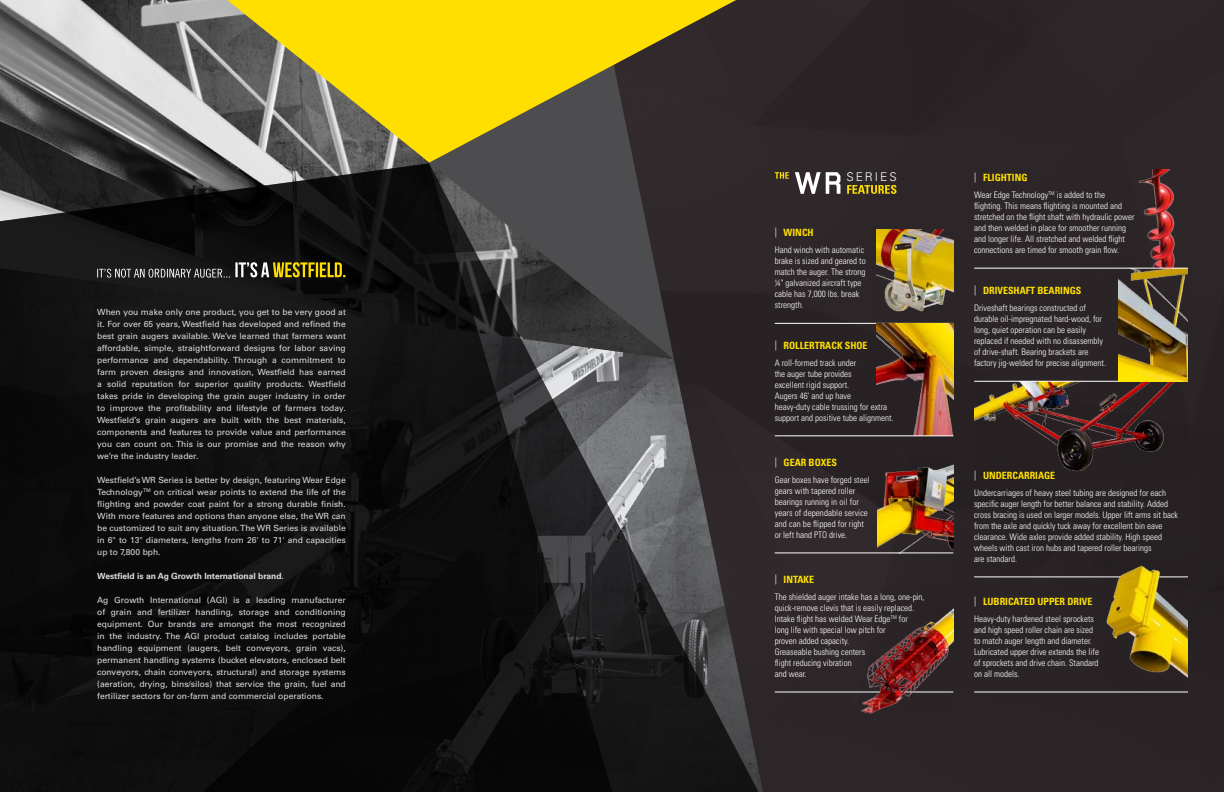
<style>
.page{position:relative;width:1224px;height:792px;background:#fff}
.page>*{position:absolute;margin:0;border:0;box-sizing:border-box;transform-origin:0 0}
.t1{font:300 12px "Univers LT Std";letter-spacing:.16em;color:#fff}
.t2{font:700 condensed 10px "Univers LT Std";color:#ffdf00}
.t3{font:300 condensed 9px/11px "Univers LT Std";color:#fff}
.t4{font:8.5px/12px "Univers LT Std";color:#dcddde;text-align:justify}
.t5{font:700 8.5px "Univers LT Std";color:#dcddde}
.s1{font-weight:300;color:#fff}
</style>
<div class="page">
<div style="left:612px;top:0;width:612px;height:792px;background:#2c2528"></div>
<svg style="left:674px;top:0;width:62px;height:33px"></svg>
<img style="left:0;top:0;width:674px;height:163px">
<svg style="left:615px;top:163px;width:148px;height:629px"></svg>
<svg style="left:0;top:163px;width:615px;height:629px;background:#181819"></svg>
<svg style="left:97px;top:262px;width:248px;height:16px;background:#555134"></svg>
<svg style="left:847px;top:185px;width:50px;height:9px"></svg>
<svg style="left:775px;top:172px;width:14px;height:7px"></svg>
<svg style="left:795px;top:172px;width:45px;height:22px"></svg>
<hr style="left:775px;top:323px;width:178px;height:1px;background:#fff">
<hr style="left:775px;top:692px;width:178px;height:1px;background:#fff">
<hr style="left:974px;top:577px;width:214px;height:1px;background:#fff">
<hr style="left:974px;top:692px;width:214px;height:1px;background:#fff">
<img style="left:877px;top:323px;width:76px;height:113px">
<img style="left:877px;top:229px;width:76px;height:83px">
<img style="left:877px;top:464px;width:76px;height:89px">
<img style="left:858px;top:609px;width:95px;height:105px">
<img style="left:974px;top:382px;width:201px;height:90px">
<img style="left:1106px;top:566px;width:82px;height:126px">
<hr style="left:775px;top:436px;width:178px;height:1px;background:#fff">
<hr style="left:775px;top:553px;width:178px;height:1px;background:#fff">
<hr style="left:974px;top:381px;width:214px;height:1px;background:#fff">
<img style="left:1117px;top:170px;width:71px;height:211px">
<hr style="left:974px;top:268px;width:214px;height:1px;background:#fff">
<p class="t4" style="left:97px;top:306px;width:250px">When you make only one product, you get to be very good at it. For over 65 years, Westfield has developed and refined the best grain augers available. We’ve learned that farmers want affordable, simple, straightforward designs for labor saving performance and dependability. Through a commitment to farm proven designs and innovation, Westfield has earned a solid reputation for superior quality products. Westfield takes pride in developing the grain auger industry in order to improve the profitability and lifestyle of farmers today.<br>Westfield’s grain augers are built with the best materials, components and features to provide value and performance you can count on. This is our promise and the reason why we’re the industry leader.</p>
<p class="t4" style="left:97px;top:474px;width:250px">Westfield’s WR Series is better by design, featuring Wear Edge Technology<sup>TM</sup> on critical wear points to extend the life of the flighting and powder coat paint for a strong durable finish.<br>With more features and options than anyone else, the WR can be customized to suit any situation. The WR Series is available in 6" to 13" diameters, lengths from 26' to 71' and capacities up to 7,800 bph.</p>
<p class="t5" style="left:97px;top:571px;width:188px">Westfield is an Ag Growth International brand.</p>
<p class="t4" style="left:97px;top:594px;width:250px">Ag Growth International (AGI) is a leading manufacturer of grain and fertilizer handling, storage and conditioning equipment. Our brands are amongst the most recognized in the industry. The AGI product catalog includes portable handling equipment (augers, belt conveyors, grain vacs), permanent handling systems (bucket elevators, enclosed belt conveyors, chain conveyors, structural) and storage systems (aeration, drying, bins/silos) that service the grain, fuel and fertilizer sectors for on-farm and commercial operations.</p>
<h1 class="t1" style="left:846px;top:169px;width:52px">SERIES</h1>
<p class="t2" style="left:775px;top:227px;width:40px"><span class="s1">|</span> WINCH</p>
<p class="t3" style="left:775px;top:245px;width:92px">Hand winch with automatic brake is sized and geared to match the auger. The strong ¼" galvanized aircraft type cable has 7,000 Ibs. break strength.</p>
<p class="t2" style="left:775px;top:339px;width:94px"><span class="s1">|</span> ROLLERTRACK SHOE</p>
<p class="t3" style="left:775px;top:357px;width:120px">A roll-formed track under<br>the auger tube provides<br>excellent rigid support.<br>Augers 46' and up have<br>heavy-duty cable trussing for extra support and positive tube alignment.</p>
<p class="t2" style="left:775px;top:456px;width:64px"><span class="s1">|</span> GEAR BOXES</p>
<p class="t3" style="left:775px;top:474px;width:96px">Gear boxes have forged steel gears with tapered roller bearings running in oil for years of dependable service and can be flipped for right or left hand PTO drive.</p>
<p class="t2" style="left:775px;top:573px;width:41px"><span class="s1">|</span> INTAKE</p>
<p class="t3" style="left:775px;top:591px;width:151px">The shielded auger intake has a long, one-pin, quick-remove clevis that is easily replaced.<br>Intake flight has welded Wear Edge<sup>TM</sup> for<br>long life with special low pitch for<br>proven added capacity.<br>Greaseable bushing centers<br>flight reducing vibration<br>and wear.</p>
<p class="t2" style="left:974px;top:171px;width:54px"><span class="s1">|</span> FLIGHTING</p>
<p class="t3" style="left:974px;top:189px;width:162px">Wear Edge Technology<sup>TM</sup> is added to the flighting. This means flighting is mounted and stretched on the flight shaft with hydraulic power and then welded in place for smoother running and longer life. All stretched and welded flight connections are timed for smooth grain flow.</p>
<p class="t2" style="left:974px;top:285px;width:109px"><span class="s1">|</span> DRIVESHAFT BEARINGS</p>
<p class="t3" style="left:974px;top:303px;width:133px">Driveshaft bearings constructed of durable oil-impregnated hard-wood, for long, quiet operation can be easily replaced if needed with no disassembly of drive-shaft. Bearing brackets are factory jig-welded for precise alignment.</p>
<p class="t2" style="left:974px;top:469px;width:82px"><span class="s1">|</span> UNDERCARRIAGE</p>
<p class="t3" style="left:974px;top:487px;width:205px">Undercarriages of heavy steel tubing are designed for each specific auger length for better balance and stability. Added cross bracing is used on larger models. Upper lift arms sit back from the axle and quickly tuck away for excellent bin eave clearance. Wide axles provide added stability. High speed wheels with cast iron hubs and tapered roller bearings<br>are standard.</p>
<p class="t2" style="left:974px;top:595px;width:37px"><span class="s1">|</span> LUBRICATE</p>
<p class="t2" style="left:1029px;top:595px;width:64px">D UPPER DRIVE</p>
<p class="t3" style="left:974px;top:613px;width:126px">Heavy-duty hardened steel sprockets and high speed roller chain are sized to match auger length and diameter.<br>Lubricated upper drive extends the life of sprockets and drive chain. Standard on all models.</p>
</div>
